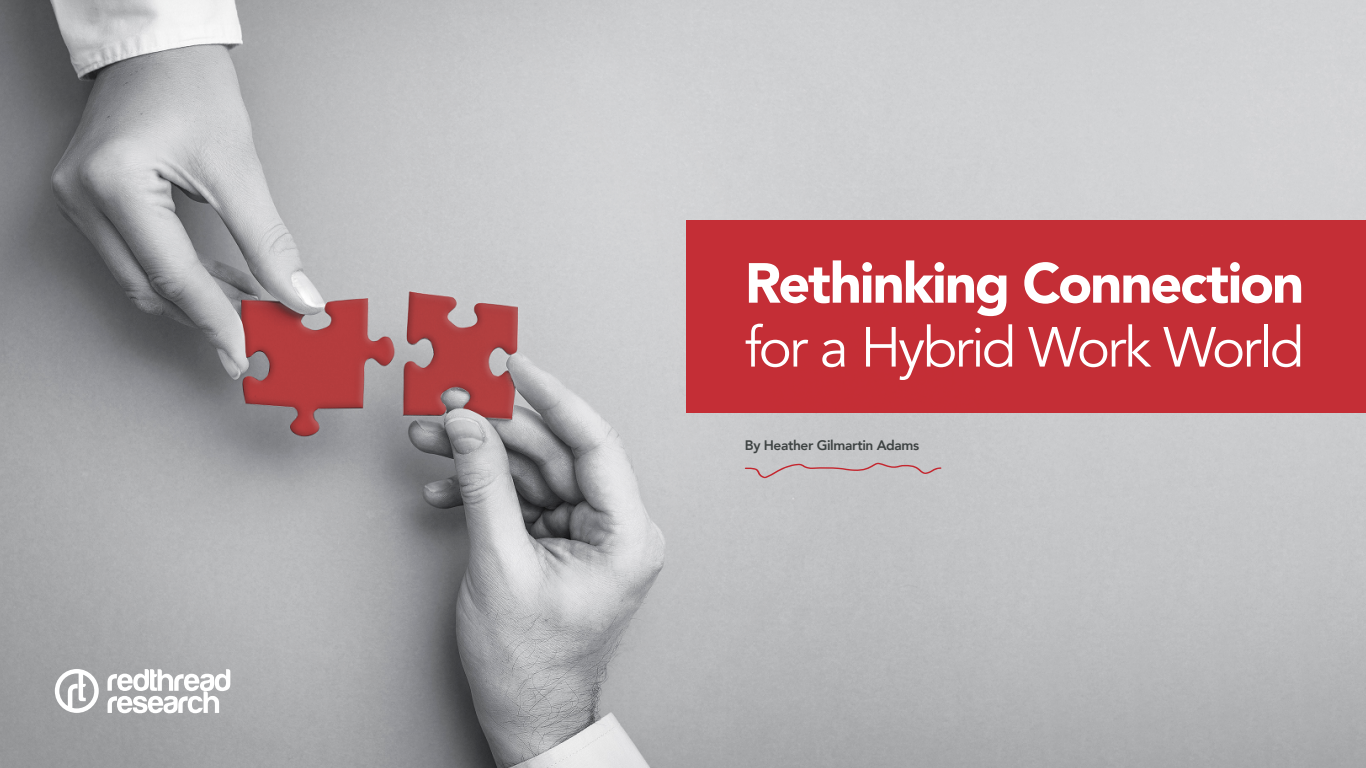
<style>
.page{position:relative;width:1366px;height:768px;background:#fff}
.page>*{position:absolute;margin:0;border:0;box-sizing:border-box;transform-origin:0 0}
.t1{font:900 55.9px "Avenir";letter-spacing:-.035em;color:#fff}
.t2{font:55.9px "Avenir";letter-spacing:-.05em;color:#fff}
.t3{font:800 13.8px "Avenir";letter-spacing:-.025em;color:#3d4242}
</style>
<div class="page">
<img style="left:0;top:0;width:1366px;height:768px">
<svg style="left:107px;top:669px;width:123px;height:44px"></svg>
<svg style="left:55px;top:669px;width:44px;height:44px"></svg>
<div style="left:686px;top:220px;width:680px;height:193px;background:#c42e36"></div>
<svg style="left:745px;top:463px;width:196px;height:15px;background:#c4b5b8"></svg>
<h1 class="t1" style="left:745px;top:235px;width:561px">Rethinking Connection</h1>
<h1 class="t2" style="left:745px;top:314px;width:561px">for a Hybrid Work World</h1>
<p class="t3" style="left:745px;top:434px;width:176px">By Heather Gilmartin Adams</p>
</div>
